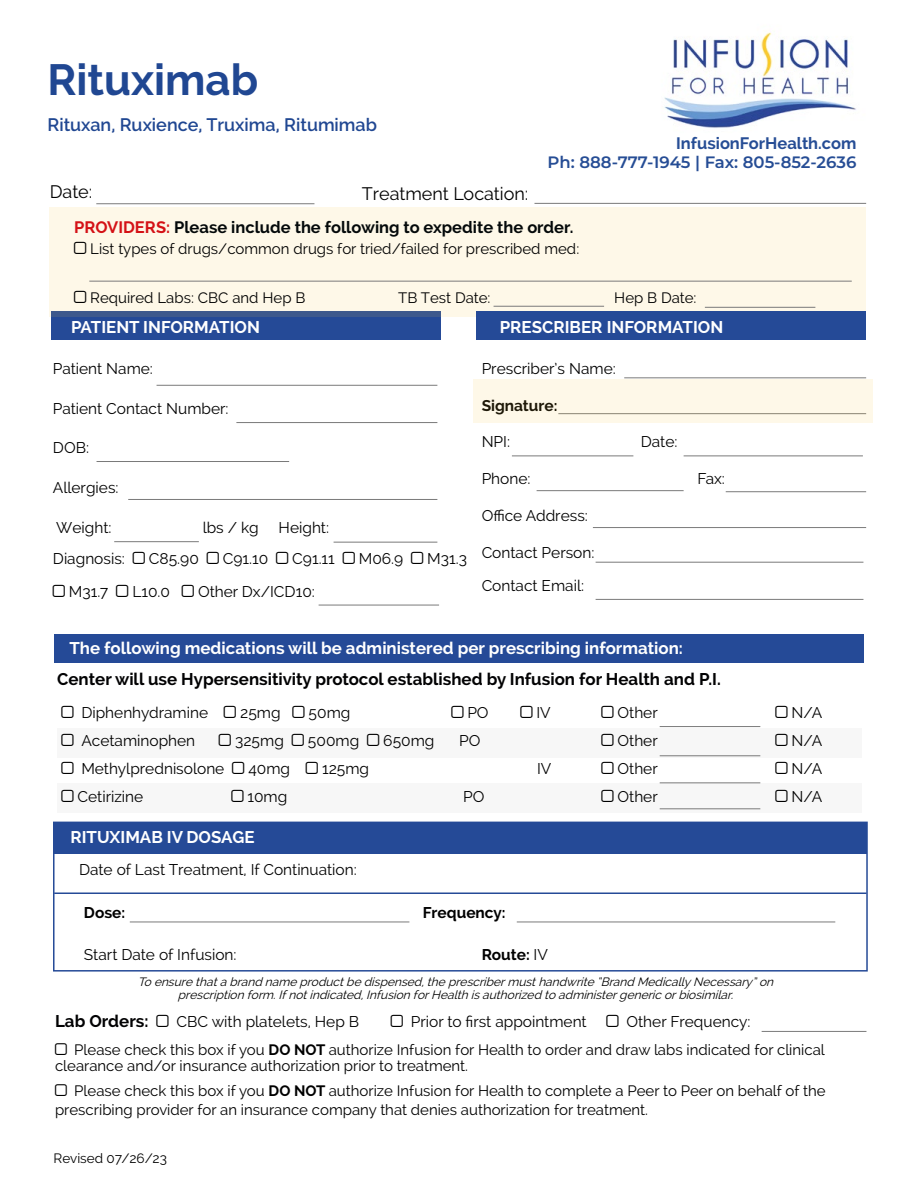
<style>
.page{position:relative;width:918px;height:1188px;background:#fff}
.page>*{position:absolute;margin:0;border:0;box-sizing:border-box;transform-origin:0 0}
.t1{font:700 43.5px "Raleway";color:#204792}
.t2{font:600 18px "Raleway";color:#204792}
.t3{font:18px "Raleway";color:#000}
.t4{font:700 16.95px "Raleway";color:#fff}
.t5{font:700 16.95px "Raleway";color:#020203}
.t6{font:700 16.5px "Raleway";color:#04090a}
.t7{font:600 16.5px "Montserrat";color:#264d95}
.t8{font:700 16.5px "Raleway";color:#264d95}
.t9{font:15.45px/33.8px "Raleway";color:#000}
.t10{font:700 15.45px "Raleway";color:#000}
.t11{font:15px/15.8px "Raleway";color:#000}
.t12{font:13.5px "Raleway";color:#000}
.t13{font:italic 12px/12.8px "Raleway";color:#000;text-align:center}
.s1{color:#d41116}
.s2{font-weight:400}
.s3{font-weight:700}
</style>
<div class="page">
<img style="left:664px;top:32px;width:192px;height:96px">
<hr style="left:96px;top:203px;width:218px;height:1px;background:#7a7a7a">
<hr style="left:128px;top:499px;width:309px;height:1px;background:#7a7a7a">
<hr style="left:319px;top:605px;width:120px;height:1px;background:#7a7a7a">
<hr style="left:114px;top:541px;width:85px;height:1px;background:#7a7a7a">
<div style="left:51px;top:312px;width:390px;height:28px;background:#254a97"></div>
<hr style="left:334px;top:542px;width:103px;height:1px;background:#7a7a7a">
<hr style="left:534px;top:203px;width:332px;height:1px;background:#7a7a7a">
<div style="left:50px;top:207px;width:816px;height:110px;background:#fef8e8"></div>
<hr style="left:624px;top:377px;width:242px;height:1px;background:#7a7a7a">
<hr style="left:512px;top:456px;width:121px;height:1px;background:#7a7a7a">
<hr style="left:537px;top:490px;width:147px;height:1px;background:#7a7a7a">
<div style="left:476px;top:312px;width:390px;height:28px;background:#254a97"></div>
<hr style="left:593px;top:527px;width:273px;height:1px;background:#7a7a7a">
<hr style="left:596px;top:562px;width:267px;height:1px;background:#7a7a7a">
<hr style="left:726px;top:491px;width:140px;height:1px;background:#7a7a7a">
<hr style="left:684px;top:456px;width:179px;height:1px;background:#7a7a7a">
<hr style="left:596px;top:599px;width:267px;height:1px;background:#7a7a7a">
<hr style="left:157px;top:385px;width:280px;height:1px;background:#7a7a7a">
<hr style="left:236px;top:422px;width:201px;height:1px;background:#7a7a7a">
<hr style="left:97px;top:461px;width:192px;height:1px;background:#7a7a7a">
<div style="left:473px;top:380px;width:400px;height:43px;background:#fef8e8"></div>
<div style="left:54px;top:634px;width:810px;height:29px;background:#254a97"></div>
<div style="left:57px;top:783px;width:805px;height:29px;background:#f7f7f7"></div>
<div style="left:57px;top:728px;width:805px;height:29px;background:#f7f7f7"></div>
<hr style="left:660px;top:726px;width:100px;height:1px;background:#7a7a7a">
<hr style="left:660px;top:755px;width:100px;height:1px;background:#7a7a7a">
<hr style="left:660px;top:783px;width:100px;height:1px;background:#7a7a7a">
<hr style="left:660px;top:808px;width:100px;height:1px;background:#7a7a7a">
<hr style="left:762px;top:1031px;width:104px;height:1px;background:#7a7a7a">
<hr style="left:89px;top:281px;width:763px;height:1px;background:#7a7a7a">
<hr style="left:494px;top:306px;width:110px;height:1px;background:#7a7a7a">
<hr style="left:705px;top:307px;width:110px;height:1px;background:#7a7a7a">
<div style="left:54px;top:822px;width:813px;height:32px;background:#254a97"></div>
<div style="left:53px;top:822px;width:815px;height:150px;border:2px solid #254a97"></div>
<hr style="left:130px;top:922px;width:279px;height:1px;background:#7a7a7a">
<hr style="left:517px;top:922px;width:318px;height:1px;background:#7a7a7a">
<hr style="left:54px;top:893px;width:813px;height:1px;background:#254a97">
<h1 class="t1" style="left:48px;top:55px;width:212px">Rituximab</h1>
<p class="t2" style="left:48px;top:114px;width:331px">Rituxan, Ruxience, Truxima, Ritumimab</p>
<p class="t8" style="left:676px;top:133px;width:182px">InfusionForHealth.com</p>
<p class="t7" style="left:548px;top:151px;width:310px">Ph: 888-777-1945 | Fax: 805-852-2636</p>
<p class="t3" style="left:50px;top:181px;width:44px">Date:</p>
<p class="t3" style="left:362px;top:183px;width:168px">Treatment Location:</p>
<p class="t6" style="left:74px;top:218px;width:501px"><span class="s1">PROVIDERS:</span> Please include the following to expedite the order.</p>
<p class="t11" style="left:90px;top:241px;width:491px">List types of drugs/common drugs for tried/failed for prescribed med:</p>
<p class="t11" style="left:90px;top:290px;width:217px">Required Labs: CBC and Hep B</p>
<p class="t11" style="left:398px;top:290px;width:94px">TB Test Date:</p>
<p class="t11" style="left:614px;top:290px;width:84px">Hep B Date:</p>
<p class="t4" style="left:71px;top:317px;width:190px">PATIENT INFORMATION</p>
<p class="t9" style="left:53px;top:351px;width:102px">Patient Name:</p>
<p class="t9" style="left:53px;top:391px;width:177px">Patient Contact Number:</p>
<p class="t9" style="left:53px;top:431px;width:38px">DOB:</p>
<p class="t9" style="left:53px;top:471px;width:67px">Allergies:</p>
<p class="t9" style="left:56px;top:511px;width:57px">Weight:</p>
<p class="t9" style="left:203px;top:511px;width:58px">lbs / kg</p>
<p class="t9" style="left:279px;top:511px;width:52px">Height:</p>
<p class="t9" style="left:53px;top:541px;width:74px">Diagnosis:</p>
<p class="t9" style="left:149px;top:541px;width:51px">C85.90</p>
<p class="t9" style="left:223px;top:541px;width:47px">C91.10</p>
<p class="t9" style="left:292px;top:541px;width:44px">C91.11</p>
<p class="t9" style="left:359px;top:541px;width:46px">M06.9</p>
<p class="t9" style="left:427px;top:541px;width:41px">M31.3</p>
<p class="t9" style="left:69px;top:575px;width:41px">M31.7</p>
<p class="t9" style="left:132px;top:575px;width:39px">L10.0</p>
<p class="t9" style="left:198px;top:575px;width:118px">Other Dx/ICD10:</p>
<p class="t4" style="left:500px;top:317px;width:225px">PRESCRIBER INFORMATION</p>
<p class="t9" style="left:482px;top:351px;width:136px">Prescriber’s Name:</p>
<p class="t10" style="left:482px;top:396px;width:77px">Signature:</p>
<p class="t9" style="left:482px;top:425px;width:30px">NPI:</p>
<p class="t9" style="left:641px;top:425px;width:38px">Date:</p>
<p class="t9" style="left:482px;top:462px;width:50px">Phone:</p>
<p class="t9" style="left:698px;top:462px;width:29px">Fax:</p>
<p class="t9" style="left:482px;top:499px;width:108px">Office Address:</p>
<p class="t9" style="left:482px;top:535px;width:114px">Contact Person:<br>Contact Email:</p>
<p class="t4" style="left:69px;top:639px;width:615px">The following medications will be administered per prescribing information:</p>
<p class="t5" style="left:57px;top:670px;width:665px">Center will use Hypersensitivity protocol established by Infusion for Health and P.I.</p>
<p class="t9" style="left:81px;top:696px;width:128px">Diphenhydramine</p>
<p class="t9" style="left:240px;top:696px;width:42px">25mg</p>
<p class="t9" style="left:309px;top:696px;width:43px">50mg</p>
<p class="t9" style="left:467px;top:696px;width:23px">PO</p>
<p class="t9" style="left:536px;top:696px;width:16px">IV</p>
<p class="t9" style="left:617px;top:696px;width:42px">Other</p>
<p class="t9" style="left:791px;top:696px;width:32px">N/A</p>
<p class="t9" style="left:81px;top:724px;width:115px">Acetaminophen</p>
<p class="t9" style="left:235px;top:724px;width:50px">325mg</p>
<p class="t9" style="left:308px;top:724px;width:53px">500mg</p>
<p class="t9" style="left:383px;top:724px;width:53px">650mg</p>
<p class="t9" style="left:459px;top:724px;width:23px">PO</p>
<p class="t9" style="left:617px;top:724px;width:42px">Other</p>
<p class="t9" style="left:791px;top:724px;width:32px">N/A</p>
<p class="t9" style="left:81px;top:752px;width:145px">Methylprednisolone</p>
<p class="t9" style="left:248px;top:752px;width:43px">40mg</p>
<p class="t9" style="left:322px;top:752px;width:49px">125mg</p>
<p class="t9" style="left:537px;top:752px;width:16px">IV</p>
<p class="t9" style="left:617px;top:752px;width:42px">Other</p>
<p class="t9" style="left:791px;top:752px;width:32px">N/A</p>
<p class="t9" style="left:78px;top:779px;width:67px">Cetirizine</p>
<p class="t9" style="left:248px;top:779px;width:41px">10mg</p>
<p class="t9" style="left:463px;top:779px;width:23px">PO</p>
<p class="t9" style="left:617px;top:779px;width:42px">Other</p>
<p class="t9" style="left:791px;top:779px;width:32px">N/A</p>
<p class="t4" style="left:70px;top:828px;width:186px">RITUXIMAB IV DOSAGE</p>
<p class="t9" style="left:79px;top:853px;width:279px">Date of Last Treatment, If Continuation:</p>
<p class="t10" style="left:84px;top:903px;width:43px">Dose:</p>
<p class="t10" style="left:423px;top:903px;width:84px">Frequency:</p>
<p class="t9" style="left:84px;top:938px;width:154px">Start Date of Infusion:</p>
<p class="t10" style="left:482px;top:946px;width:68px">Route: <span class="s2">IV</span></p>
<p class="t13" style="left:138px;top:975px;width:641px">To ensure thatabrand name productbe dispensed,the prescribermusthandwrite “Brand MedicallyNecessary”on prescription form.Ifnotindicated,Infusion forHealth isauthorized to administergenericorbiosimilar.</p>
<p class="t5" style="left:55px;top:1012px;width:95px">Lab Orders:</p>
<p class="t9" style="left:177px;top:1005px;width:184px">CBC with platelets, Hep B</p>
<p class="t9" style="left:411px;top:1005px;width:177px">Prior to first appointment</p>
<p class="t9" style="left:626px;top:1005px;width:126px">Other Frequency:</p>
<p class="t11" style="left:55px;top:1042px;width:771px;text-indent:19px">Please check this box if you <span class="s3">DO NOT</span> authorize Infusion for Health to order and draw labs indicated for clinical clearance and/or insurance authorization prior to treatment.</p>
<p class="t11" style="left:55px;top:1081px;width:772px;line-height:18.8px;text-indent:19px">Please check this box if you <span class="s3">DO NOT</span> authorize Infusion for Health to complete a Peer to Peer on behalf of the prescribing provider for an insurance company that denies authorization for treatment.</p>
<p class="t12" style="left:54px;top:1150px;width:115px">Revised 07/26/23</p>
</div>
